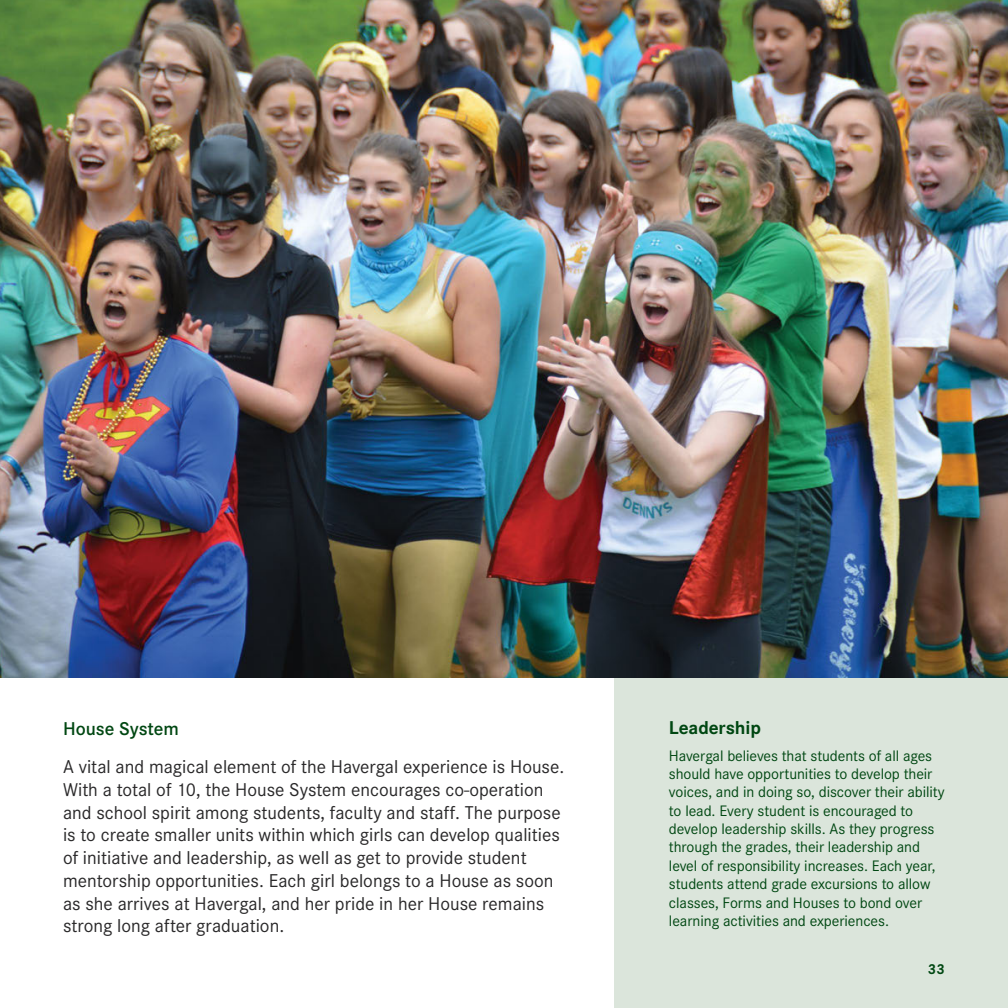
<style>
.page{position:relative;width:1008px;height:1008px;background:#fff}
.page>*{position:absolute;margin:0;border:0;box-sizing:border-box;transform-origin:0 0}
.t1{font:19.25px/22.8px "Corporate S";color:#292829}
.t2{font:600 19.25px "Corporate S";color:#004712}
.t3{font:700 19.25px "Corporate S";letter-spacing:-.005em;color:#004712}
.t4{font:15.75px/18.4px "Corporate S";letter-spacing:-.005em;color:#004712}
.t5{font:700 14.88px "Corporate S";color:#004712}
</style>
<div class="page">
<div style="left:615px;top:677px;width:393px;height:331px;background:#dbe5db"></div>
<img style="left:0;top:0;width:1008px;height:677px">
<p class="t2" style="left:63px;top:717px;width:117px">House System</p>
<p class="t1" style="left:63px;top:756px;width:503px">A vital and magical element of the Havergal experience is House.<br>With a total of 10, the House System encourages co-operation and school spirit among students, faculty and staff. The purpose is to create smaller units within which girls can develop qualities of initiative and leadership, as well as get to provide student mentorship opportunities. Each girl belongs to a House as soon as she arrives at Havergal, and her pride in her House remains strong long after graduation.</p>
<p class="t3" style="left:669px;top:717px;width:94px">Leadership</p>
<p class="t4" style="left:669px;top:746px;width:277px">Havergal believes that students of all ages should have opportunities to develop their voices, and in doing so, discover their ability to lead. Every student is encouraged to develop leadership skills. As they progress through the grades, their leadership and level of responsibility increases. Each year, students attend grade excursions to allow classes, Forms and Houses to bond over learning activities and experiences.</p>
<p class="t5" style="left:928px;top:961px;width:19px">33</p>
</div>
